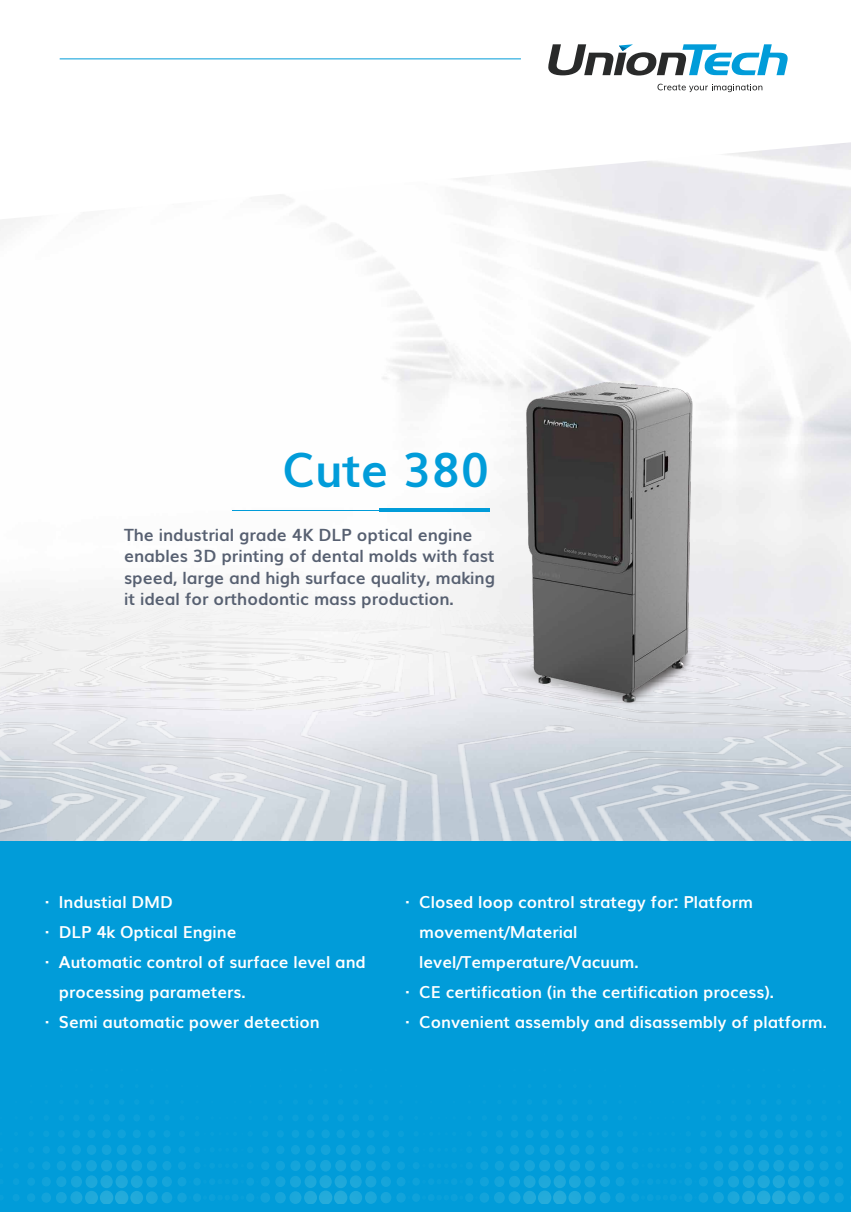
<style>
.page{position:relative;width:851px;height:1212px;background:#fff}
.page>*{position:absolute;margin:0;border:0;box-sizing:border-box;transform-origin:0 0}
.t1{font:700 46.95px "Muli";color:#019cd9}
.t2{font:700 16.95px/21.5px "Muli";color:#576071}
.t3{font:700 16.5px "Muli";color:#fff}
</style>
<div class="page">
<img style="left:0;top:505px;width:850px;height:336px">
<div style="left:0;top:841px;width:850px;height:371px;background:#019cd9"></div>
<hr style="left:60px;top:59px;width:461px;height:1px;background:#019cd9">
<svg style="left:548px;top:44px;width:239px;height:31px"></svg>
<svg style="left:657px;top:84px;width:105px;height:8px"></svg>
<hr style="left:379px;top:508px;width:110px;height:4px;background:#019cd9">
<hr style="left:232px;top:510px;width:257px;height:1px;background:#019cd9">
<img style="left:454px;top:598px;width:285px;height:155px">
<img style="left:504px;top:379px;width:189px;height:327px">
<h1 class="t1" style="left:282px;top:432px;width:209px">Cute 380</h1>
<p class="t2" style="left:124px;top:523px;width:372px">The industrial grade 4K DLP optical engine enables 3D printing of dental molds with fast speed, large and high surface quality, making it ideal for orthodontic mass production.</p>
<p class="t3" style="left:44px;top:889px;width:130px">· Industial DMD</p>
<p class="t3" style="left:44px;top:919px;width:193px">· DLP 4k Optical Engine</p>
<p class="t3" style="left:44px;top:949px;width:323px">· Automatic control of surface level and</p>
<p class="t3" style="left:59px;top:979px;width:188px">processing parameters.</p>
<p class="t3" style="left:44px;top:1009px;width:277px">· Semi automatic power detection</p>
<p class="t3" style="left:405px;top:889px;width:350px">· Closed loop control strategy for: Platform</p>
<p class="t3" style="left:419px;top:919px;width:160px">movement/Material</p>
<p class="t3" style="left:419px;top:949px;width:221px">level/Temperature/Vacuum.</p>
<p class="t3" style="left:405px;top:979px;width:371px">· CE certification (in the certification process).</p>
<p class="t3" style="left:405px;top:1009px;width:423px">· Convenient assembly and disassembly of platform.</p>
</div>
